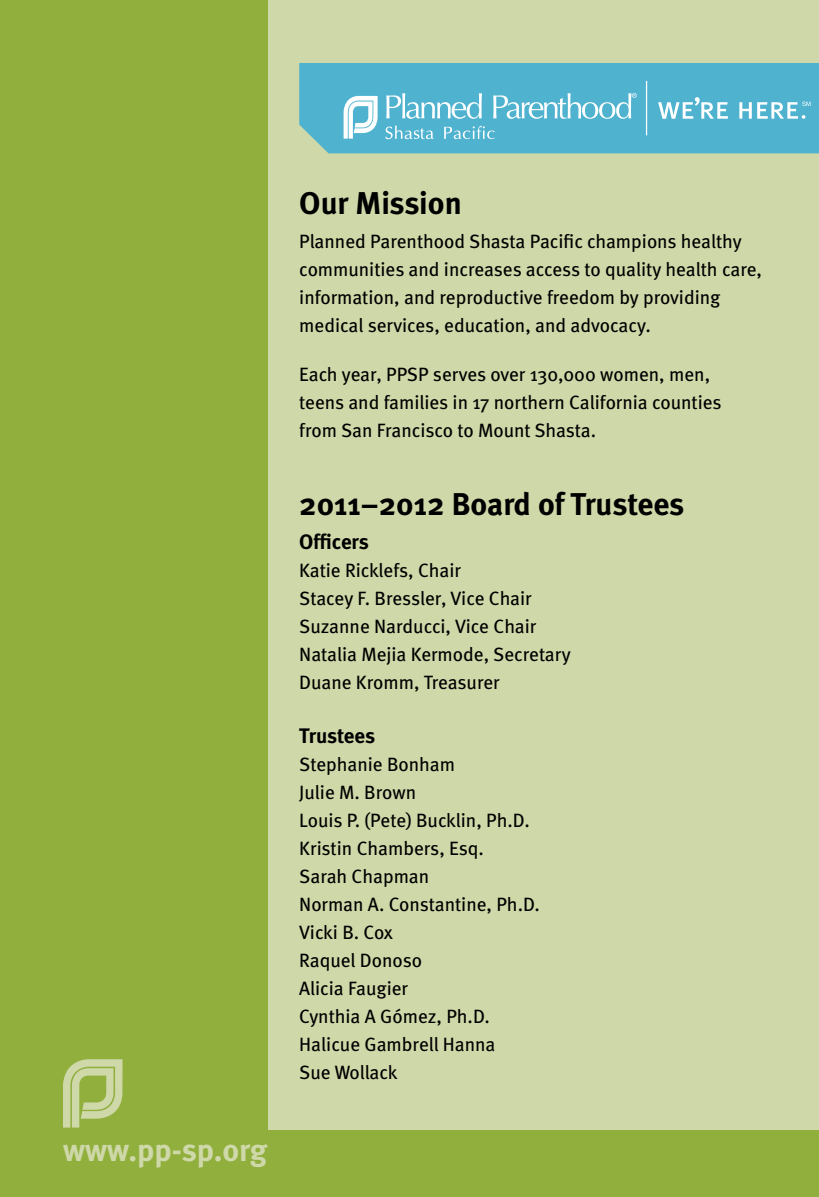
<style>
.page{position:relative;width:819px;height:1197px;background:#fff}
.page>*{position:absolute;margin:0;border:0;box-sizing:border-box;transform-origin:0 0}
.t1{font:700 31.5px "Meta";color:#000}
.t2{font:700 31.5px "Meta";color:#cfd8a8}
.t3{font:700 21px "Meta";letter-spacing:-.005em;color:#000}
.t4{font:19.25px/28px "Meta";color:#000}
</style>
<div class="page">
<div style="left:268px;top:0;width:551px;height:1130px;background:#cfd8a8"></div>
<div style="left:299px;top:63px;width:520px;height:90px;background:#4fb3cf"></div>
<svg style="left:344px;top:96px;width:34px;height:43px"></svg>
<svg style="left:386px;top:93px;width:96px;height:26px;background:#7ec7db"></svg>
<svg style="left:493px;top:93px;width:144px;height:26px;background:#7bc6da"></svg>
<svg style="left:658px;top:97px;width:70px;height:22px;background:#89ccde"></svg>
<svg style="left:739px;top:102px;width:71px;height:17px"></svg>
<hr style="left:646px;top:81px;width:1px;height:54px;background:#fff">
<svg style="left:385px;top:126px;width:49px;height:13px"></svg>
<svg style="left:444px;top:126px;width:51px;height:13px"></svg>
<div style="left:0;top:1130px;width:819px;height:67px;background:#90af3d"></div>
<div style="left:0;top:0;width:268px;height:1130px;background:#90af3d"></div>
<svg style="left:63px;top:1059px;width:60px;height:69px"></svg>
<h1 class="t2" style="left:63px;top:1130px;width:206px">www.pp-sp.org</h1>
<h1 class="t1" style="left:299px;top:184px;width:164px">Our Mission</h1>
<p class="t4" style="left:299px;top:227px;width:464px">Planned Parenthood Shasta Pacific champions healthy communities and increases access to quality health care, information, and reproductive freedom by providing medical services, education, and advocacy.</p>
<p class="t4" style="left:299px;top:360px;width:424px">Each year, PPSP serves over 130,000 women, men, teens and families in 17 northern California counties from San Francisco to Mount Shasta.</p>
<h1 class="t1" style="left:299px;top:485px;width:387px">2011–2012 Board of Trustees</h1>
<p class="t3" style="left:299px;top:528px;width:71px">Officers</p>
<p class="t4" style="left:299px;top:556px;width:273px">Katie Ricklefs, Chair<br>Stacey F. Bressler, Vice Chair<br>Suzanne Narducci, Vice Chair<br>Natalia Mejia Kermode, Secretary<br>Duane Kromm, Treasurer</p>
<p class="t3" style="left:299px;top:722px;width:77px">Trustees</p>
<p class="t4" style="left:299px;top:750px;width:242px">Stephanie Bonham<br>Julie M. Brown<br>Louis P. (Pete) Bucklin, Ph.D.<br>Kristin Chambers, Esq.<br>Sarah Chapman<br>Norman A. Constantine, Ph.D.<br>Vicki B. Cox<br>Raquel Donoso<br>Alicia Faugier<br>Cynthia A Gómez, Ph.D.<br>Halicue Gambrell Hanna<br>Sue Wollack</p>
</div>
